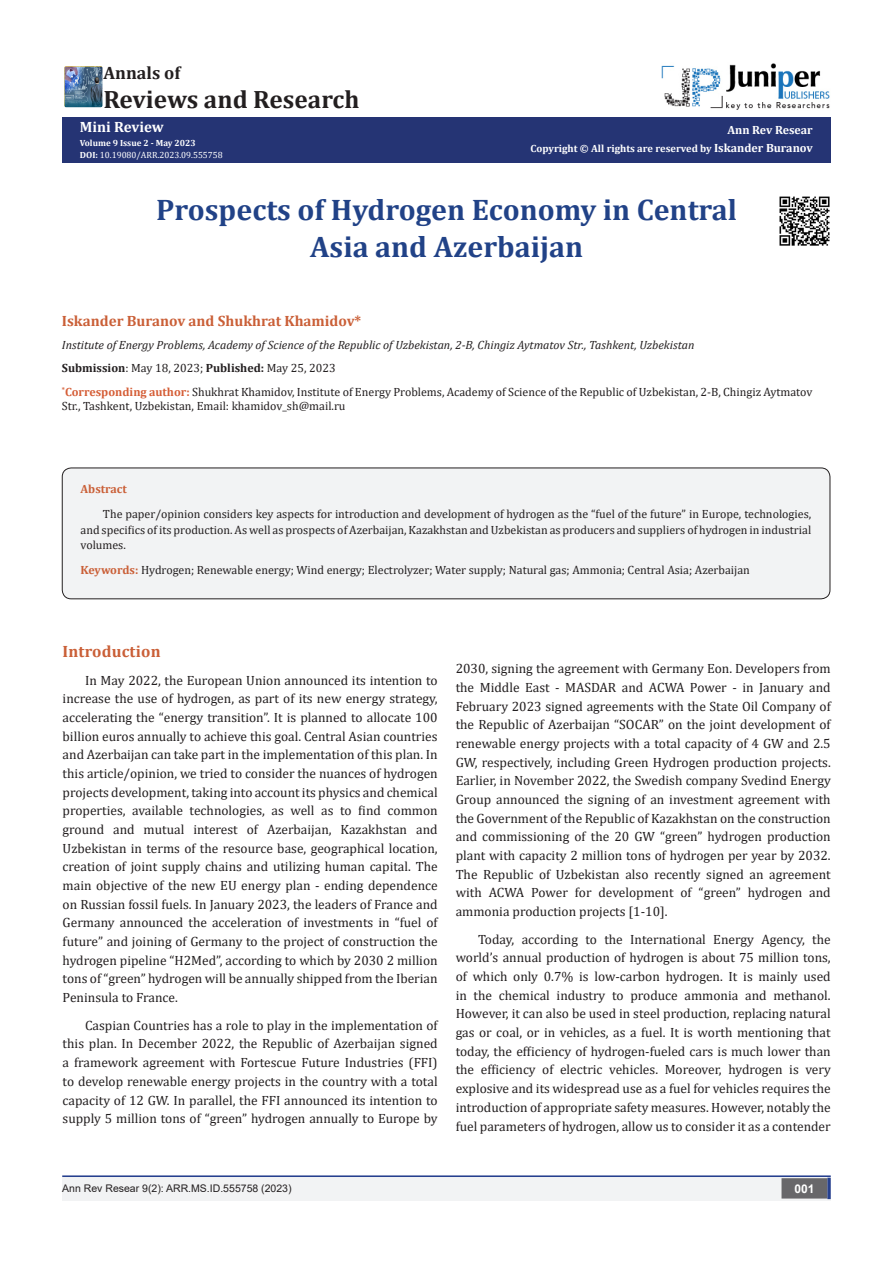
<style>
.page{position:relative;width:893px;height:1263px;background:#fff}
.page>*{position:absolute;margin:0;border:0;box-sizing:border-box;transform-origin:0 0}
.t1{font:700 29.85px/37.3px "Cambria";color:#214287;text-align:center}
.t2{font:700 25.2px "Cambria";color:#231f20}
.t3{font:700 18px "Cambria";color:#231f20}
.t4{font:700 16.5px "Cambria";letter-spacing:.01em;color:#ca5f37}
.t5{font:700 15px "Cambria";color:#ca5f37}
.t6{font:700 15px "Cambria";color:#fff}
.t7{font:13.5px/18.8px "Cambria";color:#231f20;text-align:justify}
.List_Paragraph{font:12px/15.8px "Cambria";color:#231f20}
.t8{font:italic 12px "Cambria";color:#231f20}
.t9{font:700 12px "Cambria";color:#fff}
.t10{font:700 12px "Cambria";color:#ca5f37}
.t11{font:700 12px "Arial";color:#fff}
.t12{font:700 10.5px "Cambria";color:#fff}
.t13{font:10.5px "Arial";color:#231f20}
.t14{font:9px "Cambria";color:#fff}
.t15{font:700 9px "Cambria";color:#fff}
.s1{font-weight:700}
.s2{font-size:12px}
.s3{font-weight:700;color:#d55e37}
.s4{font-weight:700;color:#ca5f37}
</style>
<div class="page">
<div style="left:62px;top:117px;width:768px;height:45px;background:#253474"></div>
<hr style="left:62px;top:1175px;width:769px;height:1px;background:#253f8e">
<div style="left:62px;top:1176px;width:441px;height:25px;background:#f2f3f4"></div>
<div style="left:503px;top:1176px;width:328px;height:25px;background:#f2f3f4"></div>
<div style="left:782px;top:1179px;width:45px;height:19px;background:#68676a"></div>
<div style="left:781px;top:1178px;width:46px;height:20px;border:2px solid #68676a"></div>
<svg style="left:827px;top:1178px;width:4px;height:21px"></svg>
<hr style="left:62px;top:1176px;width:769px;height:1px;background:#253f8e">
<img style="left:662px;top:63px;width:168px;height:47px">
<img style="left:64px;top:66px;width:38px;height:41px">
<div style="left:62px;top:468px;width:768px;height:131px;background:#f2f3f4;border-radius:9px"></div>
<div style="left:62px;top:468px;width:768px;height:131px;border:1px solid #231f20;border-radius:9px"></div>
<img style="left:779px;top:196px;width:51px;height:50px">
<p class="t3" style="left:103px;top:60px;width:79px">Annals of</p>
<p class="t2" style="left:103px;top:81px;width:258px">Reviews and Research</p>
<p class="t6" style="left:80px;top:116px;width:85px">Mini Review</p>
<p class="t15" style="left:80px;top:136px;width:118px">Volume 9 Issue 2 - May 2023</p>
<p class="t14" style="left:80px;top:149px;width:144px"><span class="s1">DOI:</span> 10.19080/ARR.2023.09.555758</p>
<p class="t9" style="left:727px;top:121px;width:87px">Ann Rev Resear</p>
<p class="t12" style="left:531px;top:141px;width:284px">Copyright © All rights are reserved by <span class="s2">Iskander Buranov</span></p>
<p class="t1" style="left:156px;top:190px;width:582px">Prospects of Hydrogen Economy in Central<br>Asia and Azerbaijan</p>
<p class="t5" style="left:62px;top:310px;width:301px">Iskander Buranov and Shukhrat Khamidov*</p>
<p class="t8" style="left:62px;top:336px;width:634px">Institute of Energy Problems, Academy of Science of the Republic of Uzbekistan, 2-B, Chingiz Aytmatov Str., Tashkent, Uzbekistan</p>
<p class="List_Paragraph" style="left:62px;top:360px;width:275px"><span class="s1">Submission</span>: May 18, 2023; <span class="s1">Published:</span> May 25, 2023</p>
<p class="List_Paragraph" style="left:62px;top:384px;width:752px;line-height:14.4px"><sup>*</sup><span class="s3">Corresponding author:</span> Shukhrat Khamidov, Institute of Energy Problems, Academy of Science of the Republic of Uzbekistan, 2-B, Chingiz Aytmatov<br>Str., Tashkent, Uzbekistan, Email: khamidov_sh@mail.ru</p>
<p class="t10" style="left:81px;top:481px;width:48px">Abstract</p>
<p class="List_Paragraph" style="left:81px;top:506px;width:732px;text-align:justify;text-indent:22px">The paper/opinion considers key aspects for introduction and development of hydrogen as the “fuel of the future” in Europe, technologies, and specifics of its production. As well as prospects of Azerbaijan, Kazakhstan and Uzbekistan as producers and suppliers of hydrogen in industrial volumes.</p>
<p class="List_Paragraph" style="left:81px;top:562px;width:671px"><span class="s4">Keywords:</span> Hydrogen; Renewable energy; Wind energy; Electrolyzer; Water supply; Natural gas; Ammonia; Central Asia; Azerbaijan</p>
<p class="t4" style="left:63px;top:640px;width:99px">Introduction</p>
<p class="t7" style="left:63px;top:670px;width:377px;text-indent:22px">In May 2022, the European Union announced its intention to increase the use of hydrogen, as part of its new energy strategy, accelerating the “energy transition”. It is planned to allocate 100 billion euros annually to achieve this goal. Central Asian countries and Azerbaijan can take part in the implementation of this plan. In this article/opinion, we tried to consider the nuances of hydrogen projects development, taking into account its physics and chemical properties, available technologies, as well as to find common ground and mutual interest of Azerbaijan, Kazakhstan and Uzbekistan in terms of the resource base, geographical location, creation of joint supply chains and utilizing human capital. The main objective of the new EU energy plan - ending dependence on Russian fossil fuels. In January 2023, the leaders of France and Germany announced the acceleration of investments in “fuel of future” and joining of Germany to the project of construction the hydrogen pipeline “H2Med”, according to which by 2030 2 million tons of “green” hydrogen will be annually shipped from the Iberian Peninsula to France.</p>
<p class="t7" style="left:63px;top:1016px;width:377px;text-indent:22px">Caspian Countries has a role to play in the implementation of this plan. In December 2022, the Republic of Azerbaijan signed a framework agreement with Fortescue Future Industries (FFI) to develop renewable energy projects in the country with a total capacity of 12 GW. In parallel, the FFI announced its intention to supply 5 million tons of “green” hydrogen annually to Europe by</p>
<p class="t7" style="left:456px;top:659px;width:377px">2030, signing the agreement with Germany Eon. Developers from the Middle East - MASDAR and ACWA Power - in January and February 2023 signed agreements with the State Oil Company of the Republic of Azerbaijan “SOCAR” on the joint development of renewable energy projects with a total capacity of 4 GW and 2.5<br>GW, respectively, including Green Hydrogen production projects.<br>Earlier, in November 2022, the Swedish company Svedind Energy Group announced the signing of an investment agreement with the Government of the Republic of Kazakhstan on the construction and commissioning of the 20 GW “green” hydrogen production plant with capacity 2 million tons of hydrogen per year by 2032.<br>The Republic of Uzbekistan also recently signed an agreement with ACWA Power for development of “green” hydrogen and ammonia production projects [1-10].</p>
<p class="t7" style="left:456px;top:930px;width:377px;text-indent:22px">Today, according to the International Energy Agency, the world’s annual production of hydrogen is about 75 million tons, of which only 0.7% is low-carbon hydrogen. It is mainly used in the chemical industry to produce ammonia and methanol.<br>However, it can also be used in steel production, replacing natural gas or coal, or in vehicles, as a fuel. It is worth mentioning that today, the efficiency of hydrogen-fueled cars is much lower than the efficiency of electric vehicles. Moreover, hydrogen is very explosive and its widespread use as a fuel for vehicles requires the introduction of appropriate safety measures. However, notably the fuel parameters of hydrogen, allow us to consider it as a contender</p>
<p class="t13" style="left:62px;top:1181px;width:231px">Ann Rev Resear 9(2): ARR.MS.ID.555758 (2023)</p>
<p class="t11" style="left:794px;top:1180px;width:22px">001</p>
</div>
